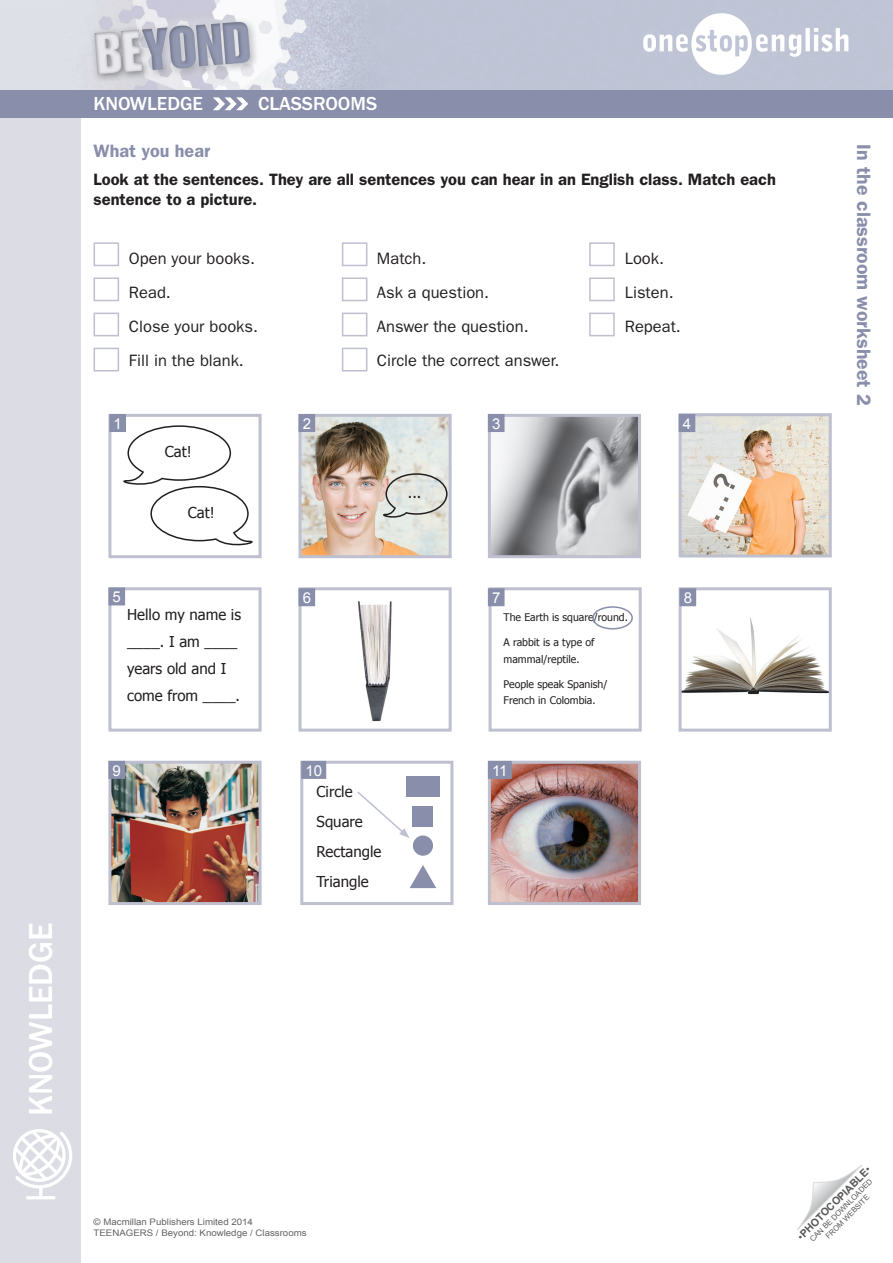
<style>
.page{position:relative;width:893px;height:1263px;background:#fff}
.page>*{position:absolute;margin:0;border:0;box-sizing:border-box;transform-origin:0 0}
.t1{font:500 34.5px "ITC Franklin Gothic Std";color:#fff}
.copy{font:600 19.5px "ITC Franklin Gothic Std";color:#898fab}
.t2{font:500 19.5px "ITC Franklin Gothic Std";color:#fff}
.copy-2{font:600 18px "ITC Franklin Gothic Std";color:#898fab}
.copy-3{font:16.5px "ITC Franklin Gothic Std";color:#231f20}
.copy-4{font:600 16.5px/19.8px "ITC Franklin Gothic Std";color:#231f20}
.t3{font:15px/27px "Tahoma";color:#231f20}
.Body_Palatino{font:15px "Arial";color:#fff}
.t4{font:10.5px/16.5px "Tahoma";color:#231f20}
.t5{font:700 10.5px "Arial";color:#57585a}
.t6{font:9px/10.8px "Arial";color:#636366;scale:1.08 1}
.t7{font:7.5px/9px "Arial";color:#57585a;text-align:center}
.s1{font-weight:400}
</style>
<div class="page">
<div style="left:0;top:0;width:81px;height:1263px;background:#dbdce4"></div>
<div style="left:0;top:90px;width:893px;height:27px;background:#898fab"></div>
<svg style="left:213px;top:97px;width:35px;height:13px"></svg>
<svg style="left:797px;top:1165px;width:65px;height:65px"></svg>
<img style="left:81px;top:0;width:812px;height:90px">
<img style="left:642px;top:6px;width:208px;height:75px">
<svg style="left:13px;top:1129px;width:59px;height:70px"></svg>
<div style="left:94px;top:242px;width:25px;height:24px;background:#fff;border:2px solid #bec0cf"></div>
<div style="left:342px;top:242px;width:25px;height:24px;background:#fff;border:2px solid #bec0cf"></div>
<div style="left:589px;top:242px;width:26px;height:24px;background:#fff;border:2px solid #bec0cf"></div>
<div style="left:94px;top:277px;width:25px;height:24px;background:#fff;border:2px solid #bec0cf"></div>
<div style="left:342px;top:277px;width:25px;height:24px;background:#fff;border:2px solid #bec0cf"></div>
<div style="left:589px;top:277px;width:26px;height:24px;background:#fff;border:2px solid #bec0cf"></div>
<div style="left:94px;top:313px;width:25px;height:23px;background:#fff;border:2px solid #bec0cf"></div>
<div style="left:342px;top:313px;width:25px;height:23px;background:#fff;border:2px solid #bec0cf"></div>
<div style="left:589px;top:313px;width:26px;height:23px;background:#fff;border:2px solid #bec0cf"></div>
<div style="left:94px;top:348px;width:25px;height:23px;background:#fff;border:2px solid #bec0cf"></div>
<div style="left:342px;top:348px;width:25px;height:23px;background:#fff;border:2px solid #bec0cf"></div>
<div style="left:108px;top:414px;width:154px;height:144px;border:3px solid #bec0cf"></div>
<svg style="left:123px;top:425px;width:139px;height:125px"></svg>
<div style="left:109px;top:414px;width:17px;height:18px;background:#898fab"></div>
<img style="left:683px;top:601px;width:145px;height:94px">
<div style="left:679px;top:587px;width:153px;height:145px;border:3px solid #bec0cf"></div>
<div style="left:679px;top:588px;width:17px;height:18px;background:#898fab"></div>
<img style="left:302px;top:418px;width:146px;height:136px">
<div style="left:298px;top:414px;width:154px;height:144px;border:3px solid #bec0cf"></div>
<svg style="left:376px;top:472px;width:72px;height:49px"></svg>
<div style="left:298px;top:414px;width:17px;height:18px;background:#898fab"></div>
<img style="left:358px;top:601px;width:34px;height:121px">
<div style="left:298px;top:587px;width:154px;height:145px;border:3px solid #bec0cf"></div>
<div style="left:298px;top:588px;width:17px;height:18px;background:#898fab"></div>
<img style="left:112px;top:765px;width:146px;height:136px">
<div style="left:108px;top:761px;width:154px;height:144px;border:3px solid #bec0cf"></div>
<div style="left:108px;top:761px;width:17px;height:18px;background:#898fab"></div>
<img style="left:492px;top:418px;width:145px;height:136px">
<div style="left:488px;top:414px;width:153px;height:144px;border:3px solid #bec0cf"></div>
<div style="left:488px;top:414px;width:17px;height:18px;background:#898fab"></div>
<div style="left:489px;top:587px;width:153px;height:145px;border:3px solid #bec0cf"></div>
<div style="left:592px;top:606px;width:41px;height:23px;border:2px solid #898fab;border-radius:50%"></div>
<div style="left:488px;top:588px;width:17px;height:18px;background:#898fab"></div>
<img style="left:492px;top:765px;width:145px;height:136px">
<div style="left:488px;top:761px;width:153px;height:144px;border:3px solid #bec0cf"></div>
<div style="left:488px;top:761px;width:24px;height:18px;background:#898fab"></div>
<img style="left:683px;top:417px;width:145px;height:136px">
<div style="left:679px;top:413px;width:153px;height:144px;border:3px solid #bec0cf"></div>
<div style="left:679px;top:414px;width:16px;height:18px;background:#898fab"></div>
<div style="left:108px;top:587px;width:154px;height:145px;border:3px solid #bec0cf"></div>
<div style="left:108px;top:587px;width:17px;height:18px;background:#898fab"></div>
<div style="left:300px;top:761px;width:153px;height:144px;border:3px solid #bec0cf"></div>
<div style="left:413px;top:835px;width:20px;height:21px;background:#898fab;border-radius:50%"></div>
<div style="left:413px;top:806px;width:20px;height:20px;background:#898fab"></div>
<div style="left:406px;top:777px;width:34px;height:20px;background:#898fab"></div>
<svg style="left:410px;top:865px;width:26px;height:23px"></svg>
<svg style="left:357px;top:791px;width:53px;height:47px"></svg>
<div style="left:301px;top:761px;width:25px;height:18px;background:#898fab"></div>
<h1 class="t1" style="left:21px;top:1116px;width:195px;rotate:-90deg">KNOWLEDGE</h1>
<p class="t2" style="left:94px;top:93px;width:111px">KNOWLEDGE</p>
<p class="t2" style="left:258px;top:93px;width:121px">CLASSROOMS</p>
<p class="copy-2" style="left:94px;top:140px;width:118px">What you hear</p>
<p class="copy-4" style="left:94px;top:170px;width:684px">Look at the sentences. They are all sentences you can hear in an English class. Match each sentence to a picture.</p>
<p class="copy-3" style="left:129px;top:249px;width:128px">Open your books.</p>
<p class="copy-3" style="left:129px;top:283px;width:43px">Read.</p>
<p class="copy-3" style="left:129px;top:317px;width:131px">Close your books.</p>
<p class="copy-3" style="left:129px;top:351px;width:116px">Fill in the blank.</p>
<p class="copy-3" style="left:377px;top:249px;width:51px">Match.</p>
<p class="copy-3" style="left:377px;top:283px;width:114px">Ask a question.</p>
<p class="copy-3" style="left:377px;top:317px;width:153px">Answer the question.</p>
<p class="copy-3" style="left:377px;top:351px;width:184px">Circle the correct answer.</p>
<p class="copy-3" style="left:625px;top:249px;width:41px">Look.</p>
<p class="copy-3" style="left:625px;top:283px;width:50px">Listen.</p>
<p class="copy-3" style="left:625px;top:317px;width:58px">Repeat.</p>
<p class="Body_Palatino" style="left:113px;top:414px;width:10px">1</p>
<p class="Body_Palatino" style="left:303px;top:414px;width:10px">2</p>
<p class="Body_Palatino" style="left:492px;top:414px;width:10px">3</p>
<p class="Body_Palatino" style="left:683px;top:414px;width:10px">4</p>
<p class="t3" style="left:165px;top:437px;width:28px">Cat!</p>
<p class="t3" style="left:408px;top:478px;width:15px">...</p>
<p class="t3" style="left:188px;top:498px;width:28px">Cat!</p>
<p class="Body_Palatino" style="left:113px;top:587px;width:10px">5</p>
<p class="Body_Palatino" style="left:303px;top:588px;width:10px">6</p>
<p class="Body_Palatino" style="left:492px;top:588px;width:10px">7</p>
<p class="Body_Palatino" style="left:684px;top:588px;width:10px">8</p>
<p class="t3" style="left:127px;top:601px;width:115px">Hello my name is ____. I am ____ years old and I come from ____.</p>
<p class="t4" style="left:504px;top:609px;width:126px">The Earth is square/round.</p>
<p class="t4" style="left:504px;top:634px;width:92px">A rabbit is a type of mammal/reptile.</p>
<p class="t4" style="left:504px;top:675px;width:105px">People speak Spanish/<br>French in Colombia.</p>
<p class="Body_Palatino" style="left:113px;top:761px;width:10px">9</p>
<p class="Body_Palatino" style="left:305px;top:761px;width:18px">10</p>
<p class="Body_Palatino" style="left:492px;top:761px;width:17px">11</p>
<p class="t3" style="left:317px;top:777px;width:38px">Circle</p>
<p class="t3" style="left:317px;top:807px;width:48px">Square</p>
<p class="t3" style="left:317px;top:837px;width:66px">Rectangle</p>
<p class="t3" style="left:317px;top:867px;width:54px">Triangle</p>
<p class="copy" style="left:875px;top:144px;width:262px;rotate:90deg">In the classroom worksheet 2</p>
<p class="t6" style="left:94px;top:1217px;width:199px">© Macmillan Publishers Limited 2014<br>TEENAGERS / Beyond: Knowledge / Classrooms</p>
<p class="t5" style="left:794px;top:1233px;width:100px;rotate:-45deg"><span class="s1">•</span>PHOTOCOPIABLE<span class="s1">•</span></p>
<p class="t7" style="left:808px;top:1237px;width:86px;rotate:-45deg">CAN BE DOWNLOADED<br>FROM WEBSITE</p>
</div>
